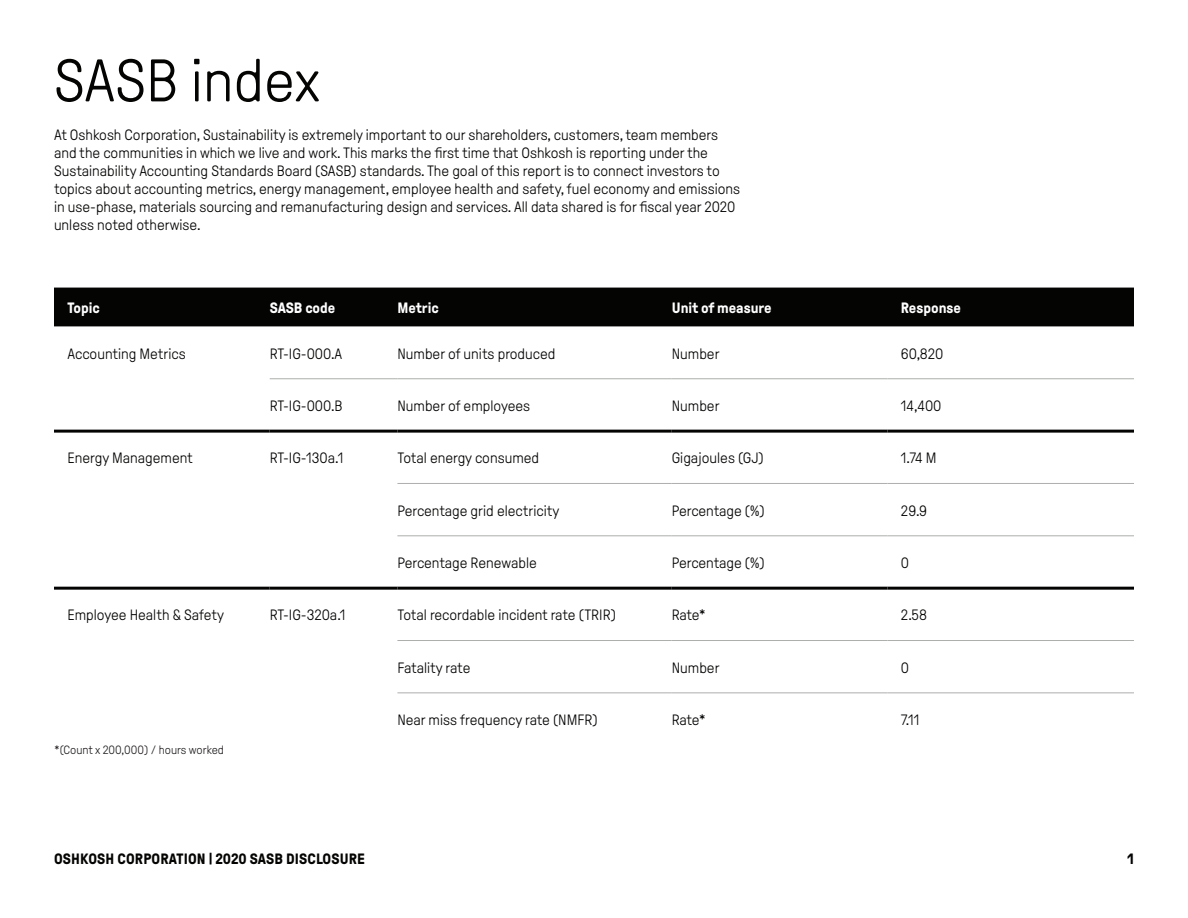
<style>
.page{position:relative;width:1188px;height:918px;background:#fff}
.page>*{position:absolute;margin:0;border:0;box-sizing:border-box;transform-origin:0 0}
.t1{font:300 60px "GT Pressura Pro";color:#040503}
.t2{font:300 15px/18px "GT Pressura Pro";color:#040503}
.t3{font:700 15px "GT Pressura Pro";color:#fff}
.t4{font:700 15px "GT Pressura Pro";letter-spacing:.01em;color:#040503}
.t5{font:300 12px "GT Pressura Pro";color:#231f20}
</style>
<div class="page">
<div style="left:54px;top:288px;width:1080px;height:38px;background:#040503"></div>
<hr style="left:270px;top:378px;width:127px;height:1px;background:#acafac">
<hr style="left:397px;top:378px;width:275px;height:1px;background:#acafac">
<hr style="left:672px;top:378px;width:215px;height:1px;background:#acafac">
<hr style="left:887px;top:378px;width:247px;height:1px;background:#acafac">
<hr style="left:397px;top:483px;width:275px;height:1px;background:#acafac">
<hr style="left:672px;top:483px;width:215px;height:1px;background:#acafac">
<hr style="left:887px;top:483px;width:247px;height:1px;background:#acafac">
<hr style="left:397px;top:535px;width:275px;height:1px;background:#acafac">
<hr style="left:672px;top:535px;width:215px;height:1px;background:#acafac">
<hr style="left:887px;top:535px;width:247px;height:1px;background:#acafac">
<hr style="left:397px;top:640px;width:275px;height:1px;background:#acafac">
<hr style="left:672px;top:640px;width:215px;height:1px;background:#acafac">
<hr style="left:887px;top:640px;width:247px;height:1px;background:#acafac">
<hr style="left:397px;top:692px;width:275px;height:1px;background:#acafac">
<hr style="left:672px;top:692px;width:215px;height:1px;background:#acafac">
<hr style="left:887px;top:692px;width:247px;height:1px;background:#acafac">
<hr style="left:54px;top:430px;width:216px;height:3px;background:#040503">
<hr style="left:270px;top:430px;width:127px;height:3px;background:#040503">
<hr style="left:397px;top:430px;width:275px;height:3px;background:#040503">
<hr style="left:672px;top:430px;width:215px;height:3px;background:#040503">
<hr style="left:887px;top:430px;width:247px;height:3px;background:#040503">
<hr style="left:54px;top:587px;width:216px;height:3px;background:#040503">
<hr style="left:270px;top:587px;width:127px;height:3px;background:#040503">
<hr style="left:397px;top:587px;width:275px;height:3px;background:#040503">
<hr style="left:672px;top:587px;width:215px;height:3px;background:#040503">
<hr style="left:887px;top:587px;width:247px;height:3px;background:#040503">
<h1 class="t1" style="left:54px;top:49px;width:268px">SASB index</h1>
<p class="t2" style="left:54px;top:126px;width:688px">At Oshkosh Corporation, Sustainability is extremely important to our shareholders, customers, team members and the communities in which we live and work. This marks the first time that Oshkosh is reporting under the Sustainability Accounting Standards Board (SASB) standards. The goal of this report is to connect investors to topics about accounting metrics, energy management, employee health and safety, fuel economy and emissions in use-phase, materials sourcing and remanufacturing design and services. All data shared is for fiscal year 2020 unless noted otherwise.</p>
<p class="t3" style="left:68px;top:300px;width:34px">Topic</p>
<p class="t3" style="left:270px;top:300px;width:67px">SASB code</p>
<p class="t3" style="left:397px;top:300px;width:43px">Metric</p>
<p class="t3" style="left:672px;top:300px;width:101px">Unit of measure</p>
<p class="t3" style="left:901px;top:300px;width:62px">Response</p>
<p class="t2" style="left:67px;top:345px;width:120px">Accounting Metrics</p>
<p class="t2" style="left:270px;top:345px;width:74px">RT-IG-000.A</p>
<p class="t2" style="left:397px;top:345px;width:160px">Number of units produced</p>
<p class="t2" style="left:672px;top:345px;width:49px">Number</p>
<p class="t2" style="left:901px;top:345px;width:44px">60,820</p>
<p class="t2" style="left:270px;top:397px;width:74px">RT-IG-000.B</p>
<p class="t2" style="left:397px;top:397px;width:134px">Number of employees</p>
<p class="t2" style="left:672px;top:397px;width:49px">Number</p>
<p class="t2" style="left:901px;top:397px;width:42px">14,400</p>
<p class="t2" style="left:67px;top:449px;width:127px">Energy Management</p>
<p class="t2" style="left:270px;top:449px;width:75px">RT-IG-130a.1</p>
<p class="t2" style="left:397px;top:449px;width:143px">Total energy consumed</p>
<p class="t2" style="left:672px;top:449px;width:94px">Gigajoules (GJ)</p>
<p class="t2" style="left:901px;top:449px;width:37px">1.74 M</p>
<p class="t2" style="left:397px;top:502px;width:164px">Percentage grid electricity</p>
<p class="t2" style="left:672px;top:502px;width:94px">Percentage (%)</p>
<p class="t2" style="left:901px;top:502px;width:28px">29.9</p>
<p class="t2" style="left:397px;top:554px;width:141px">Percentage Renewable</p>
<p class="t2" style="left:672px;top:554px;width:94px">Percentage (%)</p>
<p class="t2" style="left:901px;top:554px;width:10px">0</p>
<p class="t2" style="left:67px;top:606px;width:158px">Employee Health &amp; Safety</p>
<p class="t2" style="left:270px;top:606px;width:77px">RT-IG-320a.1</p>
<p class="t2" style="left:397px;top:606px;width:220px">Total recordable incident rate (TRIR)</p>
<p class="t2" style="left:672px;top:606px;width:36px">Rate*</p>
<p class="t2" style="left:901px;top:606px;width:28px">2.58</p>
<p class="t2" style="left:397px;top:659px;width:75px">Fatality rate</p>
<p class="t2" style="left:672px;top:659px;width:49px">Number</p>
<p class="t2" style="left:901px;top:659px;width:10px">0</p>
<p class="t2" style="left:397px;top:711px;width:202px">Near miss frequency rate (NMFR)</p>
<p class="t2" style="left:672px;top:711px;width:36px">Rate*</p>
<p class="t2" style="left:901px;top:711px;width:20px">7.11</p>
<p class="t5" style="left:54px;top:743px;width:171px">*(Count x 200,000) / hours worked</p>
<p class="t4" style="left:54px;top:851px;width:312px">OSHKOSH CORPORATION | 2020 SASB DISCLOSURE</p>
<p class="t4" style="left:1128px;top:851px;width:8px">1</p>
</div>
